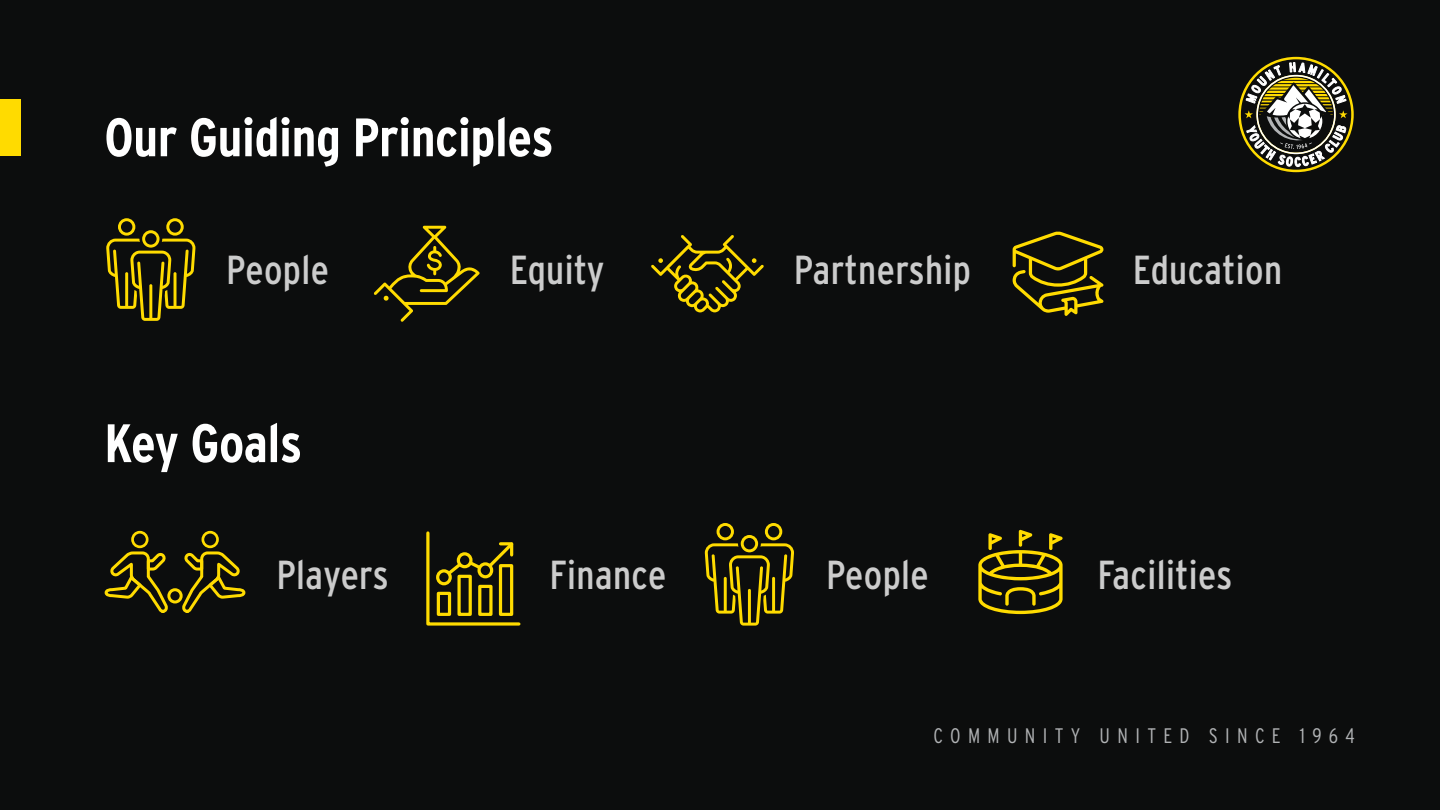
<style>
.page{position:relative;width:1440px;height:810px;background:#0c0d0d}
.page>*{position:absolute;margin:0;border:0;box-sizing:border-box;transform-origin:0 0}
.t1{font:700 condensed 54px "Interstate";letter-spacing:-.01em;color:#fff}
.t2{font:condensed 40.5px "Interstate";letter-spacing:.01em;color:#ccc}
.t3{font:300 condensed 21px "Interstate";letter-spacing:.35em;color:#b1b3b5}
</style>
<div class="page">
<svg style="left:1240px;top:59px;width:112px;height:111px"></svg>
<div style="left:0;top:99px;width:20px;height:57px;background:#ffdb00"></div>
<svg style="left:651px;top:235px;width:113px;height:77px"></svg>
<svg style="left:106px;top:218px;width:89px;height:103px"></svg>
<svg style="left:374px;top:226px;width:106px;height:96px"></svg>
<svg style="left:1012px;top:231px;width:92px;height:85px"></svg>
<svg style="left:705px;top:523px;width:89px;height:103px"></svg>
<div style="left:131px;top:531px;width:18px;height:17px;border:3px solid #ffdb00;border-radius:50%"></div>
<svg style="left:104px;top:551px;width:64px;height:62px"></svg>
<div style="left:202px;top:531px;width:17px;height:17px;border:3px solid #ffdb00;border-radius:50%"></div>
<svg style="left:182px;top:551px;width:64px;height:62px"></svg>
<div style="left:167px;top:588px;width:16px;height:16px;border:3px solid #ffdb00;border-radius:50%"></div>
<svg style="left:978px;top:530px;width:85px;height:84px"></svg>
<svg style="left:426px;top:531px;width:95px;height:95px"></svg>
<h1 class="t1" style="left:104px;top:107px;width:451px">Our Guiding Principles</h1>
<p class="t2" style="left:226px;top:247px;width:104px">People</p>
<p class="t2" style="left:510px;top:247px;width:96px">Equity</p>
<p class="t2" style="left:794px;top:247px;width:179px">Partnership</p>
<p class="t2" style="left:1133px;top:247px;width:151px">Education</p>
<h1 class="t1" style="left:104px;top:413px;width:199px">Key Goals</h1>
<p class="t2" style="left:277px;top:552px;width:113px">Players</p>
<p class="t2" style="left:550px;top:552px;width:118px">Finance</p>
<p class="t2" style="left:826px;top:552px;width:104px">People</p>
<p class="t2" style="left:1098px;top:552px;width:136px">Facilities</p>
<p class="t3" style="left:934px;top:723px;width:423px">COMMUNITY UNITED SINCE 1964</p>
</div>
